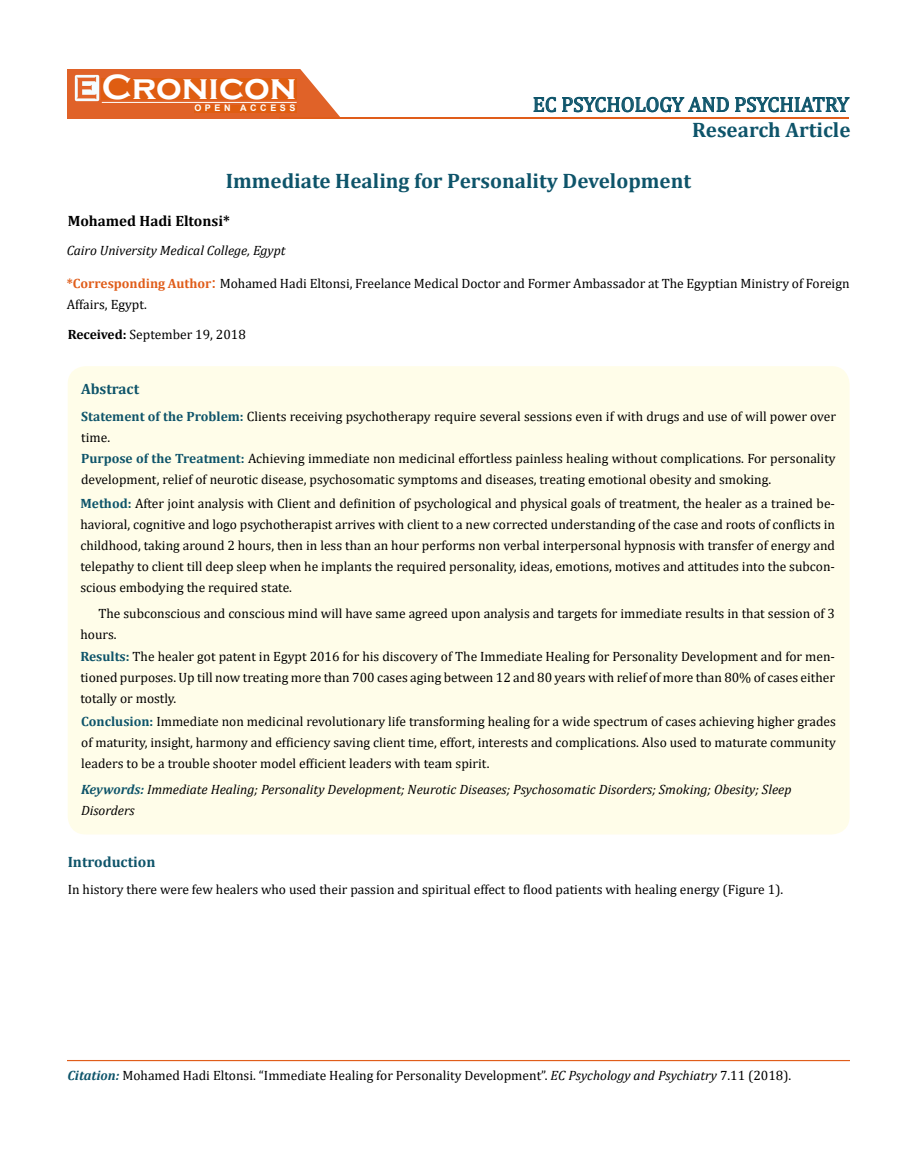
<style>
.page{position:relative;width:917px;height:1172px;background:#fff}
.page>*{position:absolute;margin:0;border:0;box-sizing:border-box;transform-origin:0 0}
.t1{font:700 36px "Copperplate Gothic";color:#fff}
.t2{font:700 21px "Cambria";color:#0e546a}
.t3{font:21px "Cambria";color:#0e546a}
.t4{font:700 15px "Cambria";color:#0e546a}
.t5{font:700 15px "Cambria";color:#000}
.t6{font:13.5px/21px "Cambria";color:#000}
.t7{font:italic 13.5px/21px "Cambria";color:#000}
.t8{font:700 9px "Arial";letter-spacing:.4em;color:#fff}
.s1{font-weight:700;color:#e05d1a}
.s2{font-size:18px;color:#e05d1a}
.s3{font-weight:700}
.s4{font-weight:700;color:#0e546a}
.s5{font-weight:700;font-style:italic;color:#0e546a}
.s6{font-style:italic}
</style>
<div class="page">
<div style="left:67px;top:70px;width:290px;height:49px;background:#e06228"></div>
<svg style="left:300px;top:69px;width:90px;height:49px"></svg>
<img style="left:75px;top:75px;width:24px;height:26px">
<div style="left:102px;top:79px;width:195px;height:21px;background:#df5d11"></div>
<div style="left:194px;top:105px;width:103px;height:7px;background:#df5d11"></div>
<svg style="left:533px;top:97px;width:23px;height:15px"></svg>
<svg style="left:562px;top:97px;width:287px;height:15px"></svg>
<hr style="left:102px;top:102px;width:194px;height:1px;background:#fff">
<hr style="left:279px;top:118px;width:569px;height:1px;background:#e05d1a">
<div style="left:67px;top:1060px;width:782px;height:1px;border:1px solid #e05d1a"></div>
<div style="left:68px;top:366px;width:781px;height:468px;background:#fffde9;border-radius:18px"></div>
<h1 class="t1" style="left:102px;top:68px;width:196px">Cronicon</h1>
<p class="t8" style="left:194px;top:102px;width:103px">OPEN ACCESS</p>
<h2 class="t3" style="left:532px;top:92px;width:318px">EC PSYCHOLOGY AND PSYCHIATRY</h2>
<h2 class="t2" style="left:692px;top:115px;width:160px">Research Article</h2>
<h2 class="t2" style="left:226px;top:166px;width:467px">Immediate Healing for Personality Development</h2>
<p class="t5" style="left:68px;top:211px;width:164px">Mohamed Hadi Eltonsi*</p>
<p class="t7" style="left:67px;top:239px;width:220px">Cairo University Medical College, Egypt</p>
<p class="t6" style="left:67px;top:272px;width:784px"><span class="s1">*Corresponding Author</span><span class="s2">:</span> Mohamed Hadi Eltonsi, Freelance Medical Doctor and Former Ambassador at The Egyptian Ministry of Foreign<br>Affairs, Egypt.</p>
<p class="t6" style="left:68px;top:323px;width:180px"><span class="s3">Received:</span> September 19, 2018</p>
<p class="t4" style="left:81px;top:378px;width:60px">Abstract</p>
<p class="t6" style="left:81px;top:405px;width:756px"><span class="s4">Statement of the Problem:</span> Clients receiving psychotherapy require several sessions even if with drugs and use of will power over time.<br><span class="s4">Purpose of the Treatment:</span> Achieving immediate non medicinal effortless painless healing without complications. For personality development, relief of neurotic disease, psychosomatic symptoms and diseases, treating emotional obesity and smoking.</p>
<p class="t6" style="left:80px;top:492px;width:756px;text-align:justify"><span class="s4">Method:</span> After joint analysis with Client and definition of psychological and physical goals of treatment, the healer as a trained be&shy;havioral, cognitive and logo psychotherapist arrives with client to a new corrected understanding of the case and roots of conflicts in childhood, taking around 2 hours, then in less than an hour performs non verbal interpersonal hypnosis with transfer of energy and telepathy to client till deep sleep when he implants the required personality, ideas, emotions, motives and attitudes into the subcon&shy;scious embodying the required state.</p>
<p class="t6" style="left:80px;top:602px;width:756px;text-indent:18px">The subconscious and conscious mind will have same agreed upon analysis and targets for immediate results in that session of 3 hours.</p>
<p class="t6" style="left:80px;top:646px;width:756px;text-align:justify"><span class="s4">Results:</span> The healer got patent in Egypt 2016 for his discovery of The Immediate Healing for Personality Development and for men&shy;tioned purposes. Up till now treating more than 700 cases aging between 12 and 80 years with relief of more than 80% of cases either totally or mostly.</p>
<p class="t6" style="left:81px;top:710px;width:756px;text-align:justify"><span class="s4">Conclusion:</span> Immediate non medicinal revolutionary life transforming healing for a wide spectrum of cases achieving higher grades of maturity, insight, harmony and efficiency saving client time, effort, interests and complications. Also used to maturate community leaders to be a trouble shooter model efficient leaders with team spirit.</p>
<p class="t7" style="left:81px;top:778px;width:712px"><span class="s4">Keywords:</span> Immediate Healing; Personality Development; Neurotic Diseases; Psychosomatic Disorders; Smoking; Obesity; Sleep<br>Disorders</p>
<p class="t4" style="left:68px;top:851px;width:89px">Introduction</p>
<p class="t6" style="left:68px;top:879px;width:717px">In history there were few healers who used their passion and spiritual effect to flood patients with healing energy (Figure 1).</p>
<p class="t6" style="left:67px;top:1064px;width:725px"><span class="s5">Citation:</span> Mohamed Hadi Eltonsi. “Immediate Healing for Personality Development”. <span class="s6">EC Psychology and Psychiatry</span> 7.11 (2018).</p>
</div>
